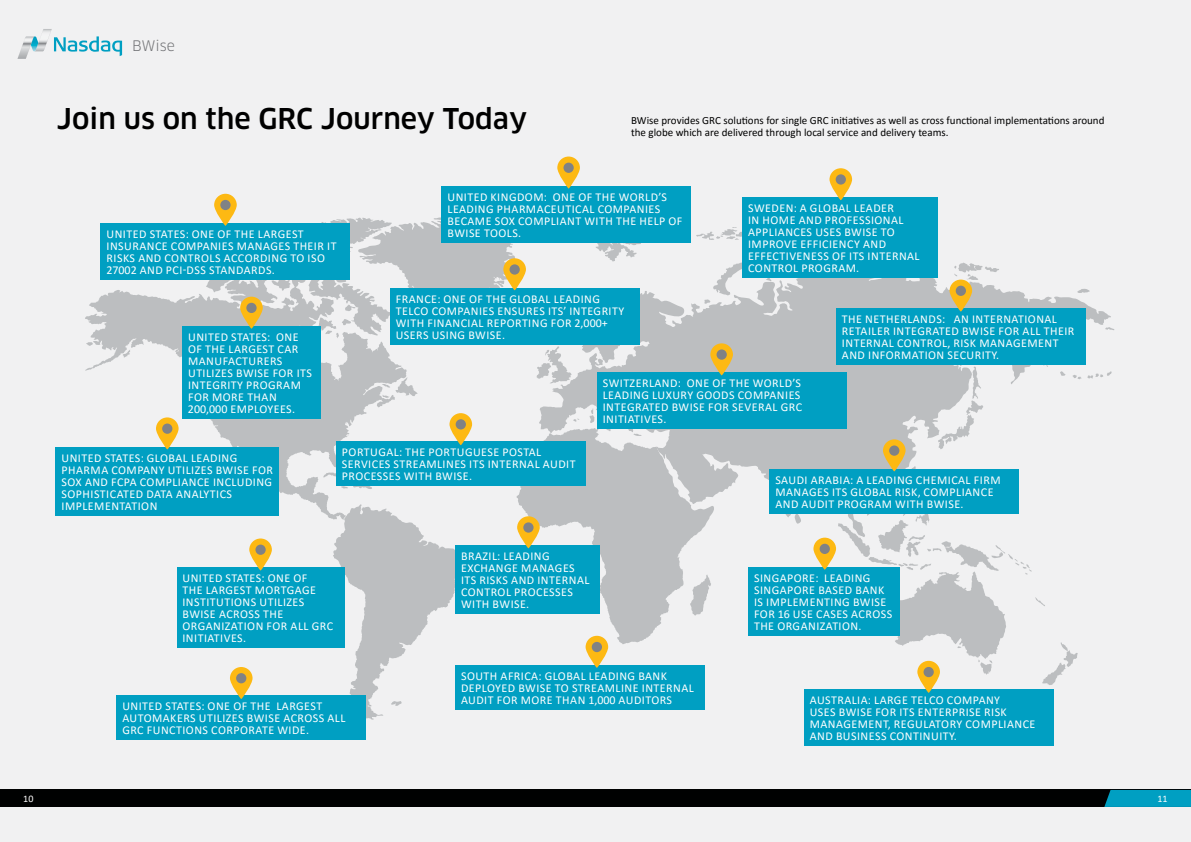
<style>
.page{position:relative;width:1191px;height:842px;background:#f1f1f2}
.page>*{position:absolute;margin:0;border:0;box-sizing:border-box;transform-origin:0 0}
.t1{font:500 28px "Clan OT";color:#000}
.t2{font:14.2px "Clan Pro";letter-spacing:-.01em;color:#737477}
.t3{font:12px/12px "Calibri";letter-spacing:.04em;color:#fff}
.t4{font:11px/12px "Calibri";color:#000}
.t5{font:10px "Calibri";color:#fff}
</style>
<div class="page">
<div style="left:0;top:790px;width:1191px;height:17px;background:#000101"></div>
<svg style="left:1104px;top:790px;width:87px;height:17px"></svg>
<svg style="left:17px;top:29px;width:105px;height:30px"></svg>
<svg style="left:596px;top:243px;width:45px;height:10px"></svg>
<svg style="left:696px;top:227px;width:46px;height:13px"></svg>
<svg style="left:539px;top:253px;width:572px;height:271px;fill:#c2c4c5"></svg>
<svg style="left:516px;top:428px;width:198px;height:216px;fill:#bcbec0"></svg>
<svg style="left:333px;top:520px;width:134px;height:200px"></svg>
<svg style="left:85px;top:274px;width:321px;height:246px"></svg>
<svg style="left:122px;top:350px;width:8px;height:8px"></svg>
<svg style="left:323px;top:472px;width:49px;height:17px"></svg>
<svg style="left:86px;top:342px;width:7px;height:4px"></svg>
<div style="left:177px;top:568px;width:167px;height:80px;background:#009fc2"></div>
<div style="left:742px;top:197px;width:195px;height:81px;background:#009fc2"></div>
<div style="left:836px;top:309px;width:249px;height:56px;background:#009fc2"></div>
<div style="left:455px;top:665px;width:249px;height:44px;background:#009fc2"></div>
<div style="left:56px;top:447px;width:223px;height:69px;background:#009fc2"></div>
<div style="left:336px;top:442px;width:249px;height:44px;background:#009fc2"></div>
<div style="left:441px;top:186px;width:250px;height:57px;background:#009fc2"></div>
<div style="left:804px;top:690px;width:249px;height:56px;background:#009fc2"></div>
<div style="left:182px;top:326px;width:139px;height:93px;background:#009fc2"></div>
<div style="left:597px;top:373px;width:249px;height:56px;background:#009fc2"></div>
<div style="left:455px;top:545px;width:145px;height:69px;background:#009fc2"></div>
<div style="left:748px;top:567px;width:152px;height:69px;background:#009fc2"></div>
<div style="left:101px;top:223px;width:249px;height:56px;background:#009fc2"></div>
<div style="left:390px;top:288px;width:249px;height:56px;background:#009fc2"></div>
<div style="left:116px;top:696px;width:250px;height:44px;background:#009fc2"></div>
<div style="left:769px;top:469px;width:250px;height:44px;background:#009fc2"></div>
<svg style="left:156px;top:417px;width:23px;height:32px"></svg>
<div style="left:162px;top:423px;width:10px;height:11px;background:#808285;border-radius:50%"></div>
<svg style="left:249px;top:538px;width:23px;height:32px"></svg>
<div style="left:255px;top:545px;width:11px;height:10px;background:#808285;border-radius:50%"></div>
<svg style="left:230px;top:667px;width:22px;height:32px"></svg>
<div style="left:236px;top:673px;width:10px;height:10px;background:#808285;border-radius:50%"></div>
<svg style="left:585px;top:636px;width:23px;height:32px"></svg>
<div style="left:592px;top:642px;width:10px;height:10px;background:#808285;border-radius:50%"></div>
<svg style="left:517px;top:516px;width:23px;height:32px"></svg>
<div style="left:523px;top:522px;width:10px;height:11px;background:#808285;border-radius:50%"></div>
<svg style="left:449px;top:413px;width:23px;height:32px"></svg>
<div style="left:456px;top:419px;width:10px;height:10px;background:#808285;border-radius:50%"></div>
<svg style="left:206px;top:194px;width:365px;height:204px"></svg>
<div style="left:509px;top:264px;width:11px;height:11px;background:#808285;border-radius:50%"></div>
<svg style="left:557px;top:157px;width:23px;height:31px"></svg>
<div style="left:563px;top:163px;width:11px;height:10px;background:#808285;border-radius:50%"></div>
<svg style="left:949px;top:262px;width:50px;height:49px"></svg>
<div style="left:955px;top:286px;width:11px;height:10px;background:#808285;border-radius:50%"></div>
<svg style="left:829px;top:168px;width:23px;height:32px"></svg>
<div style="left:835px;top:174px;width:11px;height:11px;background:#808285;border-radius:50%"></div>
<svg style="left:710px;top:343px;width:23px;height:32px"></svg>
<div style="left:716px;top:349px;width:11px;height:11px;background:#808285;border-radius:50%"></div>
<svg style="left:813px;top:362px;width:268px;height:331px"></svg>
<div style="left:923px;top:667px;width:10px;height:10px;background:#808285;border-radius:50%"></div>
<p class="t2" style="left:132px;top:38px;width:44px">BWise</p>
<h1 class="t1" style="left:57px;top:103px;width:472px">Join us on the GRC Journey Today</h1>
<p class="t4" style="left:631px;top:114px;width:475px">BWise provides GRC solutions for single GRC initiatives as well as cross functional implementations around the globe which are delivered through local service and delivery teams.</p>
<p class="t3" style="left:106px;top:227px;width:232px">UNITED STATES: ONE OF THE LARGEST INSURANCE COMPANIES MANAGES THEIR IT RISKS AND CONTROLS ACCORDING TO ISO 27002 AND PCI-DSS STANDARDS.</p>
<p class="t3" style="left:188px;top:331px;width:125px">UNITED STATES: ONE<br>OF THE LARGEST CAR<br>MANUFACTURERS<br>UTILIZES BWISE FOR ITS<br>INTEGRITY PROGRAM<br>FOR MORE THAN<br>200,000 EMPLOYEES.</p>
<p class="t3" style="left:447px;top:191px;width:236px">UNITED KINGDOM: ONE OF THE WORLD’S<br>LEADING PHARMACEUTICAL COMPANIES<br>BECAME SOX COMPLIANT WITH THE HELP OF<br>BWISE TOOLS.</p>
<p class="t3" style="left:396px;top:292px;width:230px">FRANCE: ONE OF THE GLOBAL LEADING<br>TELCO COMPANIES ENSURES ITS’ INTEGRITY<br>WITH FINANCIAL REPORTING FOR 2,000+<br>USERS USING BWISE.</p>
<p class="t3" style="left:748px;top:202px;width:173px">SWEDEN: A GLOBAL LEADER<br>IN HOME AND PROFESSIONAL<br>APPLIANCES USES BWISE TO<br>IMPROVE EFFICIENCY AND<br>EFFECTIVENESS OF ITS INTERNAL<br>CONTROL PROGRAM.</p>
<p class="t3" style="left:842px;top:313px;width:234px">THE NETHERLANDS: AN INTERNATIONAL RETAILER INTEGRATED BWISE FOR ALL THEIR INTERNAL CONTROL, RISK MANAGEMENT AND INFORMATION SECURITY.</p>
<p class="t3" style="left:603px;top:377px;width:201px">SWITZERLAND: ONE OF THE WORLD’S<br>LEADING LUXURY GOODS COMPANIES<br>INTEGRATED BWISE FOR SEVERAL GRC<br>INITIATIVES.</p>
<p class="t3" style="left:62px;top:452px;width:213px">UNITED STATES: GLOBAL LEADING<br>PHARMA COMPANY UTILIZES BWISE FOR<br>SOX AND FCPA COMPLIANCE INCLUDING<br>SOPHISTICATED DATA ANALYTICS<br>IMPLEMENTATION</p>
<p class="t3" style="left:342px;top:446px;width:235px">PORTUGAL: THE PORTUGUESE POSTAL<br>SERVICES STREAMLINES ITS INTERNAL AUDIT<br>PROCESSES WITH BWISE.</p>
<p class="t3" style="left:182px;top:572px;width:152px">UNITED STATES: ONE OF<br>THE LARGEST MORTGAGE<br>INSTITUTIONS UTILIZES<br>BWISE ACROSS THE<br>ORGANIZATION FOR ALL GRC<br>INITIATIVES.</p>
<p class="t3" style="left:122px;top:700px;width:225px">UNITED STATES: ONE OF THE LARGEST<br>AUTOMAKERS UTILIZES BWISE ACROSS ALL<br>GRC FUNCTIONS CORPORATE WIDE.</p>
<p class="t3" style="left:461px;top:550px;width:130px">BRAZIL: LEADING<br>EXCHANGE MANAGES<br>ITS RISKS AND INTERNAL<br>CONTROL PROCESSES<br>WITH BWISE.</p>
<p class="t3" style="left:461px;top:669px;width:234px">SOUTH AFRICA: GLOBAL LEADING BANK<br>DEPLOYED BWISE TO STREAMLINE INTERNAL<br>AUDIT FOR MORE THAN 1,000 AUDITORS</p>
<p class="t3" style="left:775px;top:473px;width:227px">SAUDI ARABIA: A LEADING CHEMICAL FIRM<br>MANAGES ITS GLOBAL RISK, COMPLIANCE<br>AND AUDIT PROGRAM WITH BWISE.</p>
<p class="t3" style="left:754px;top:572px;width:140px">SINGAPORE: LEADING<br>SINGAPORE BASED BANK<br>IS IMPLEMENTING BWISE<br>FOR 16 USE CASES ACROSS<br>THE ORGANIZATION.</p>
<p class="t3" style="left:809px;top:694px;width:227px">AUSTRALIA: LARGE TELCO COMPANY<br>USES BWISE FOR ITS ENTERPRISE RISK<br>MANAGEMENT, REGULATORY COMPLIANCE<br>AND BUSINESS CONTINUITY.</p>
<p class="t5" style="left:23px;top:792px;width:12px">10</p>
<p class="t5" style="left:1157px;top:792px;width:12px">11</p>
</div>
